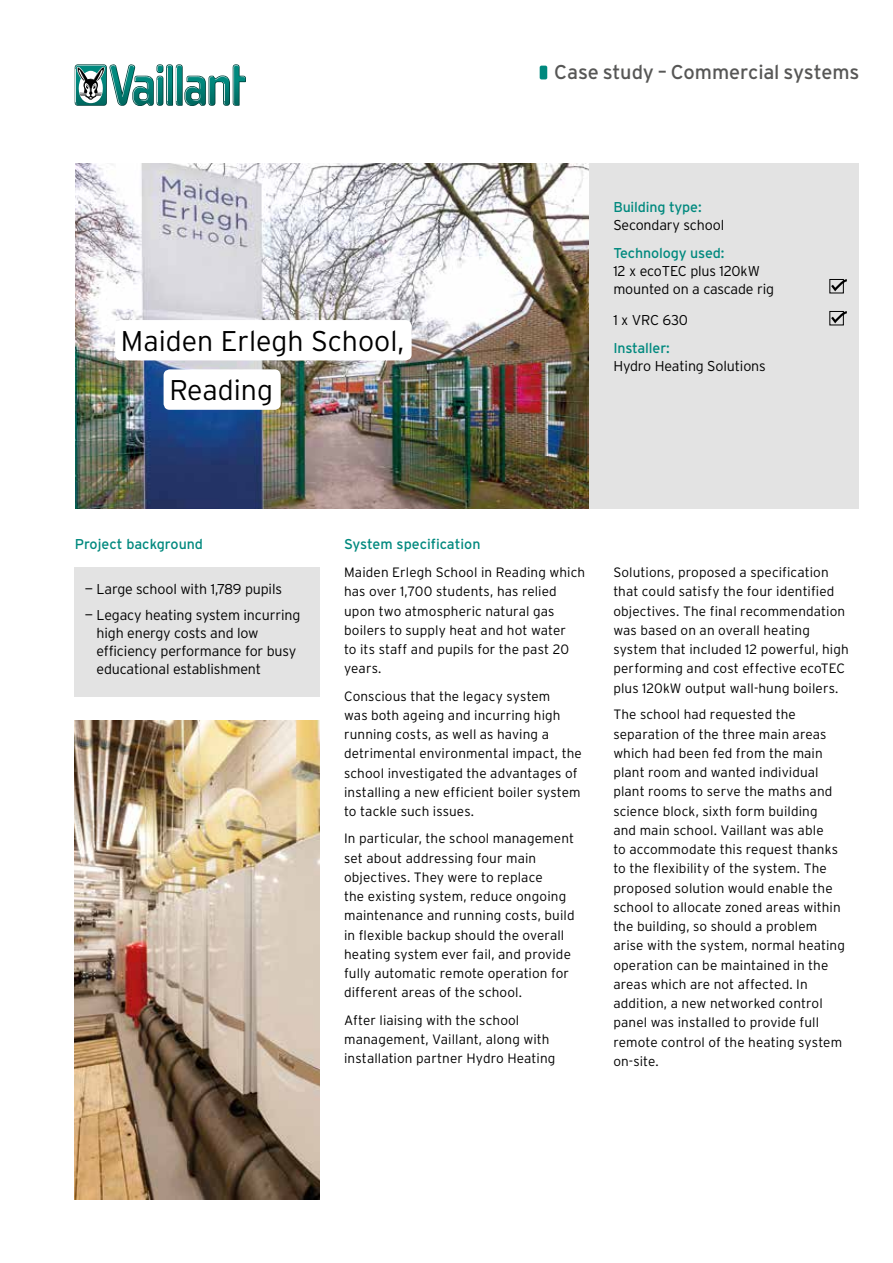
<style>
.page{position:relative;width:893px;height:1263px;background:#fff}
.page>*{position:absolute;margin:0;border:0;box-sizing:border-box;transform-origin:0 0}
.t1{font:300 28.5px "Interstate OT";color:#000}
.t2{font:19.95px "Interstate OT";letter-spacing:-.005em;color:#575756}
.t3{font:300 14.25px/17.9px "Interstate OT";letter-spacing:-.01em;color:#000}
.t4{font:14.25px "Interstate OT";letter-spacing:-.01em;color:#00897e}
.t5{font:300 13.5px/19.2px "Interstate OT";letter-spacing:.01em;color:#000}
</style>
<div class="page">
<img style="left:76px;top:163px;width:513px;height:345px">
<svg style="left:75px;top:64px;width:171px;height:42px"></svg>
<div style="left:540px;top:66px;width:7px;height:13px;background:#00897e;border-radius:2px"></div>
<div style="left:164px;top:369px;width:117px;height:41px;background:#fff;border-radius:6px"></div>
<div style="left:115px;top:320px;width:297px;height:40px;background:#fff;border-radius:6px"></div>
<div style="left:589px;top:163px;width:269px;height:345px;background:#e3e3e3"></div>
<div style="left:75px;top:567px;width:245px;height:130px;background:#e3e3e3"></div>
<svg style="left:829px;top:311px;width:18px;height:15px"></svg>
<svg style="left:829px;top:279px;width:18px;height:15px"></svg>
<img style="left:75px;top:721px;width:245px;height:478px">
<h1 class="t1" style="left:121px;top:325px;width:285px">Maiden Erlegh School,</h1>
<h1 class="t1" style="left:169px;top:374px;width:105px">Reading</h1>
<h2 class="t2" style="left:554px;top:61px;width:307px">Case study – Commercial systems</h2>
<p class="t4" style="left:613px;top:199px;width:90px">Building type:</p>
<p class="t3" style="left:613px;top:216px;width:112px">Secondary school</p>
<p class="t4" style="left:613px;top:245px;width:113px">Technology used:</p>
<p class="t3" style="left:613px;top:262px;width:162px">12 x ecoTEC plus 120kW mounted on a cascade rig</p>
<p class="t3" style="left:613px;top:311px;width:76px">1 x VRC 630</p>
<p class="t4" style="left:613px;top:340px;width:58px">Installer:</p>
<p class="t3" style="left:613px;top:357px;width:154px">Hydro Heating Solutions</p>
<p class="t4" style="left:75px;top:536px;width:130px">Project background</p>
<p class="t4" style="left:344px;top:536px;width:138px">System specification</p>
<p class="t3" style="left:85px;top:580px;width:199px">— Large school with 1,789 pupils</p>
<p class="t3" style="left:96px;top:606px;width:205px;text-indent:-12px">— Legacy heating system incurring high energy costs and low efficiency performance for busy educational establishment</p>
<p class="t5" style="left:344px;top:563px;width:243px">Maiden Erlegh School in Reading which has over 1,700 students, has relied upon two atmospheric natural gas boilers to supply heat and hot water<br>to its staff and pupils for the past 20 years.</p>
<p class="t5" style="left:344px;top:686px;width:239px">Conscious that the legacy system<br>was both ageing and incurring high running costs, as well as having a detrimental environmental impact, the school investigated the advantages of installing a new efficient boiler system to tackle such issues.</p>
<p class="t5" style="left:344px;top:829px;width:232px">In particular, the school management set about addressing four main objectives. They were to replace<br>the existing system, reduce ongoing maintenance and running costs, build in flexible backup should the overall heating system ever fail, and provide fully automatic remote operation for different areas of the school.</p>
<p class="t5" style="left:344px;top:1010px;width:213px">After liaising with the school management, Vaillant, along with installation partner Hydro Heating</p>
<p class="t5" style="left:613px;top:563px;width:237px">Solutions, proposed a specification that could satisfy the four identified objectives. The final recommendation was based on an overall heating system that included 12 powerful, high performing and cost effective ecoTEC plus 120kW output wall-hung boilers.</p>
<p class="t5" style="left:613px;top:705px;width:233px">The school had requested the separation of the three main areas which had been fed from the main plant room and wanted individual plant rooms to serve the maths and science block, sixth form building<br>and main school. Vaillant was able<br>to accommodate this request thanks to the flexibility of the system. The proposed solution would enable the school to allocate zoned areas within the building, so should a problem arise with the system, normal heating operation can be maintained in the areas which are not affected. In addition, a new networked control panel was installed to provide full remote control of the heating system on-site.</p>
</div>
